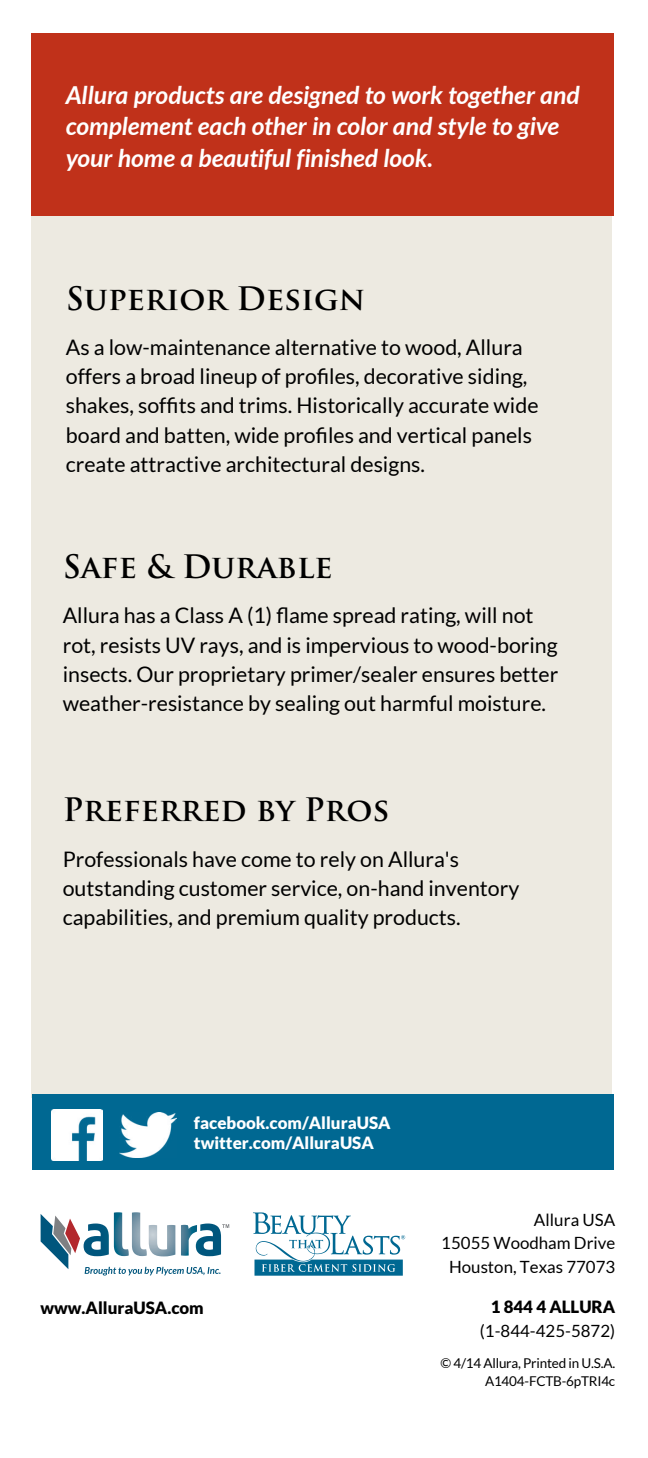
<style>
.page{position:relative;width:648px;height:1458px;background:#fff}
.page>*{position:absolute;margin:0;border:0;box-sizing:border-box;transform-origin:0 0}
.t1{font:700 31.5px "Trajan Pro";color:#000}
.t2{font:italic 700 24.75px/31.5px "Lato";color:#fff}
.t3{font:21.38px/29.2px "Lato";color:#000}
.t4{font:16.88px/23.6px "Lato";color:#000;text-align:right}
.t5{font:900 16.88px/20.2px "Lato";color:#fff}
.t6{font:900 16.88px "Lato";color:#000}
.t7{font:13.5px/18px "Lato";letter-spacing:-.015em;color:#000;text-align:right}
</style>
<div class="page">
<div style="left:31px;top:191px;width:581px;height:907px;background:#edeae1"></div>
<div style="left:32px;top:1095px;width:582px;height:75px;background:#006892"></div>
<img style="left:120px;top:1112px;width:56px;height:46px">
<img style="left:52px;top:1110px;width:50px;height:50px">
<div style="left:31px;top:34px;width:583px;height:182px;background:#c0311a"></div>
<svg style="left:41px;top:1212px;width:188px;height:64px"></svg>
<svg style="left:253px;top:1212px;width:152px;height:64px"></svg>
<p class="t2" style="left:66px;top:79px;width:515px">Allura products are designed to work together and complement each other in color and style to give your home a beautiful finished look.</p>
<h1 class="t1" style="left:66px;top:279px;width:301px">Superior Design</h1>
<p class="t3" style="left:66px;top:333px;width:474px">As a low-maintenance alternative to wood, Allura offers a broad lineup of profiles, decorative siding, shakes, soffits and trims. Historically accurate wide board and batten, wide profiles and vertical panels create attractive architectural designs.</p>
<h1 class="t1" style="left:63px;top:547px;width:271px">Safe &amp; Durable</h1>
<p class="t3" style="left:63px;top:601px;width:497px">Allura has a Class A (1) flame spread rating, will not rot, resists UV rays, and is impervious to wood-boring insects. Our proprietary primer/sealer ensures better weather-resistance by sealing out harmful moisture.</p>
<h1 class="t1" style="left:63px;top:790px;width:328px">Preferred by Pros</h1>
<p class="t3" style="left:63px;top:844px;width:458px">Professionals have come to rely on Allura's outstanding customer service, on-hand inventory capabilities, and premium quality products.</p>
<p class="t5" style="left:194px;top:1113px;width:198px">facebook.com/AlluraUSA twitter.com/AlluraUSA</p>
<p class="t6" style="left:40px;top:1298px;width:165px">www.AlluraUSA.com</p>
<p class="t4" style="left:441px;top:1208px;width:175px">Allura USA<br>15055 Woodham Drive<br>Houston, Texas 77073</p>
<p class="t6" style="left:491px;top:1297px;width:126px">1 844 4 ALLURA</p>
<p class="t4" style="left:480px;top:1318px;width:137px">(1-844-425-5872)</p>
<p class="t7" style="left:440px;top:1354px;width:176px">© 4/14 Allura, Printed in U.S.A.<br>A1404-FCTB-6pTRI4c</p>
</div>
